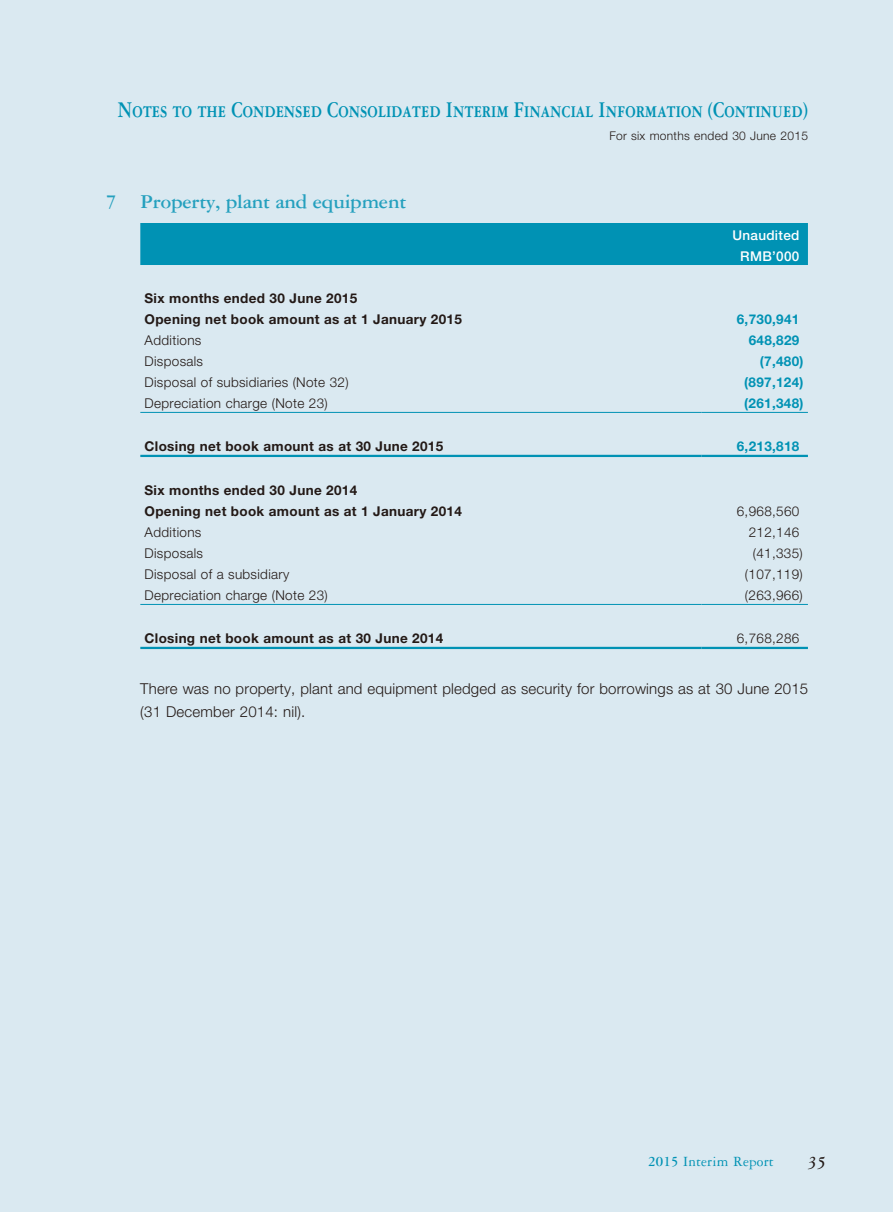
<style>
.page{position:relative;width:893px;height:1212px;background:#dae9f1}
.page>*{position:absolute;margin:0;border:0;box-sizing:border-box;transform-origin:0 0}
.t1{font:24px "Garamond Three Bold SC";color:#0092b4;scale:.77 1}
.t2{font:700 21px "Garamond Three";letter-spacing:-.015em;color:#25a0be}
.t3{font:19.8px "Garamond Three Bold Italic Os F";color:#231916;scale:.91 1}
.t4{font:300 15px/22.5px "Helvetica Neue";letter-spacing:.01em;color:#231916}
.t5{font:15px "Garamond Three";letter-spacing:.01em;color:#0092b4}
.t6{font:300 13.5px "Helvetica Neue";letter-spacing:.025em;color:#231916}
.t7{font:700 13.5px/21px "Helvetica Neue";letter-spacing:.025em;color:#231916}
.t8{font:700 13.5px "Helvetica Neue";letter-spacing:.025em;color:#0092b4}
.t9{font:500 13.5px/21px "Helvetica Neue";letter-spacing:.025em;color:#fff;text-align:center}
.t10{font:300 12px "Helvetica Neue";letter-spacing:.025em;color:#231916}
.s1{font-weight:700}
</style>
<div class="page">
<div style="left:140px;top:223px;width:668px;height:42px;background:#0092b4"></div>
<hr style="left:140px;top:412px;width:562px;height:1px;background:#0092b4">
<hr style="left:702px;top:412px;width:106px;height:1px;background:#0092b4">
<hr style="left:140px;top:604px;width:562px;height:1px;background:#0092b4">
<hr style="left:702px;top:604px;width:106px;height:1px;background:#0092b4">
<hr style="left:140px;top:455px;width:562px;height:2px;background:#0092b4">
<hr style="left:702px;top:455px;width:106px;height:2px;background:#0092b4">
<hr style="left:140px;top:647px;width:562px;height:2px;background:#0092b4">
<hr style="left:702px;top:647px;width:106px;height:2px;background:#0092b4">
<h1 class="t1" style="left:118px;top:97px;width:898px">Notes to the Condensed Consolidated Interim Financial Information (Continued)</h1>
<p class="t10" style="left:609px;top:128px;width:200px">For six months ended 30 June 2015</p>
<h2 class="t2" style="left:106px;top:190px;width:302px">7 Property, plant and equipment</h2>
<p class="t7" style="left:145px;top:287px;width:319px">Six months ended 30 June 2015<br>Opening net book amount as at 1 January 2015</p>
<p class="t9" style="left:732px;top:224px;width:69px">Unaudited<br>RMB’000</p>
<p class="t8" style="left:737px;top:311px;width:64px">6,730,941</p>
<p class="t6" style="left:145px;top:332px;width:58px">Additions</p>
<p class="t8" style="left:749px;top:332px;width:52px">648,829</p>
<p class="t6" style="left:145px;top:353px;width:60px">Disposals</p>
<p class="t8" style="left:760px;top:353px;width:45px">(7,480)</p>
<p class="t6" style="left:145px;top:374px;width:206px">Disposal of subsidiaries (Note 32)</p>
<p class="t8" style="left:744px;top:374px;width:61px">(897,124)</p>
<p class="t6" style="left:145px;top:395px;width:185px">Depreciation charge (Note 23)</p>
<p class="t8" style="left:744px;top:395px;width:61px">(261,348)</p>
<p class="t7" style="left:145px;top:435px;width:300px">Closing net book amount as at 30 June 2015</p>
<p class="t8" style="left:737px;top:437px;width:64px">6,213,818</p>
<p class="t7" style="left:145px;top:479px;width:319px">Six months ended 30 June 2014<br>Opening net book amount as at 1 January 2014</p>
<p class="t6" style="left:737px;top:503px;width:64px">6,968,560</p>
<p class="t6" style="left:145px;top:524px;width:58px">Additions</p>
<p class="t6" style="left:749px;top:524px;width:52px">212,146</p>
<p class="t6" style="left:145px;top:545px;width:60px">Disposals</p>
<p class="t6" style="left:753px;top:545px;width:52px">(41,335)</p>
<p class="t6" style="left:145px;top:566px;width:146px">Disposal of a subsidiary</p>
<p class="t6" style="left:745px;top:566px;width:59px">(107,119)</p>
<p class="t6" style="left:145px;top:587px;width:185px">Depreciation charge (Note 23)</p>
<p class="t6" style="left:745px;top:587px;width:59px">(263,966)</p>
<p class="t7" style="left:145px;top:627px;width:300px">Closing net book amount as at 30 June 2014</p>
<p class="t6" style="left:737px;top:630px;width:64px">6,768,286</p>
<p class="t4" style="left:140px;top:677px;width:669px">There was no property, plant and equipment pledged as security for borrowings as at 30 June 2015 (31 December 2014: nil).</p>
<p class="t5" style="left:648px;top:1153px;width:127px"><span class="s1">2015</span> Interim Report</p>
<h3 class="t3" style="left:808px;top:1148px;width:22px">35</h3>
</div>
